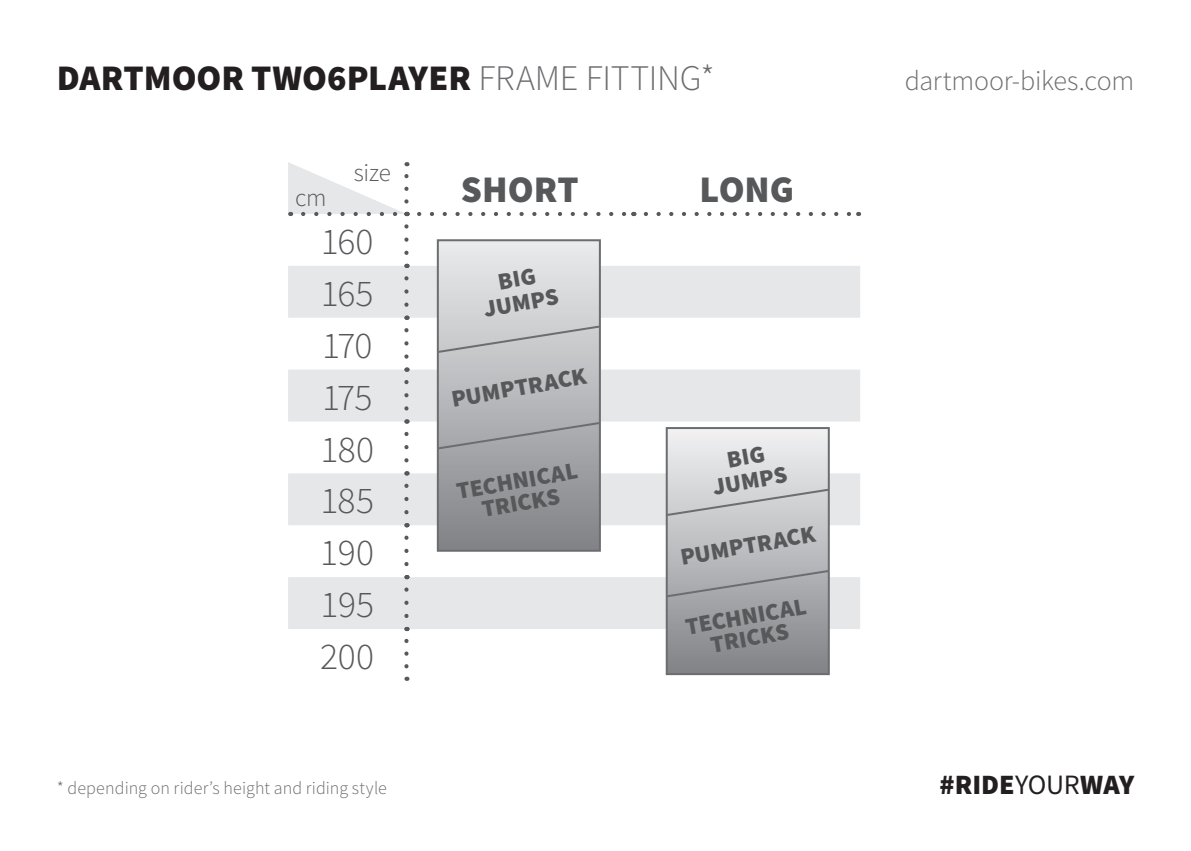
<style>
.page{position:relative;width:1191px;height:851px;background:#fff}
.page>*{position:absolute;margin:0;border:0;box-sizing:border-box;transform-origin:0 0}
.t1{font:300 37.6px "Source Sans Pro";letter-spacing:-.01em;color:#57585a}
.t2{font:900 37.6px "Source Sans Pro";color:#57585a}
.t3{font:900 36px "Source Sans Pro";color:#231f20}
.t4{font:300 28px "Source Sans Pro";letter-spacing:-.01em;color:#6c6d70}
.t5{font:900 28px "Source Sans Pro";color:#231f20}
.t6{font:300 25px "Source Sans Pro";letter-spacing:-.01em;color:#57585a}
.t7{font:900 24px "Source Sans Pro";color:#57585a}
.t8{font:300 18px "Source Sans Pro";letter-spacing:.005em;color:#6c6d70}
.s1{font-weight:300;color:#6c6d70}
.s2{font-weight:400}
</style>
<div class="page">
<svg style="left:288px;top:266px;width:572px;height:363px;fill:#e6e7e9"></svg>
<svg style="left:404px;top:264px;width:4px;height:41px"></svg>
<svg style="left:404px;top:315px;width:4px;height:41px"></svg>
<svg style="left:404px;top:367px;width:4px;height:41px"></svg>
<svg style="left:404px;top:419px;width:4px;height:41px"></svg>
<svg style="left:404px;top:471px;width:4px;height:41px"></svg>
<svg style="left:404px;top:523px;width:4px;height:41px"></svg>
<svg style="left:404px;top:575px;width:4px;height:41px"></svg>
<svg style="left:404px;top:626px;width:4px;height:40px"></svg>
<svg style="left:419px;top:212px;width:208px;height:4px"></svg>
<svg style="left:288px;top:162px;width:120px;height:91px"></svg>
<svg style="left:646px;top:212px;width:205px;height:4px"></svg>
<svg style="left:440px;top:242px;width:158px;height:306px;background:#b5b6b9"></svg>
<div style="left:437px;top:239px;width:164px;height:312px;border:2px solid #6c6d70"></div>
<svg style="left:436px;top:324px;width:165px;height:30px;background:#c2c3c5"></svg>
<svg style="left:436px;top:421px;width:165px;height:29px;background:#a4a5a9"></svg>
<svg style="left:668px;top:430px;width:158px;height:242px;background:#b7b8bb"></svg>
<div style="left:665px;top:427px;width:164px;height:248px;border:2px solid #6c6d70"></div>
<svg style="left:665px;top:487px;width:165px;height:30px;background:#c7c8ca"></svg>
<svg style="left:665px;top:568px;width:165px;height:30px;background:#a6a7ab"></svg>
<svg style="left:498px;top:268px;width:38px;height:22px"></svg>
<svg style="left:727px;top:446px;width:37px;height:21px"></svg>
<p class="t3" style="left:57px;top:53px;width:659px">DARTMOOR TWO6PLAYER <span class="s1">FRAME FITTING*</span></p>
<p class="t6" style="left:295px;top:182px;width:33px">cm</p>
<p class="t6" style="left:354px;top:157px;width:39px">size</p>
<p class="t1" style="left:321px;top:218px;width:54px">160</p>
<p class="t1" style="left:321px;top:270px;width:54px">165</p>
<p class="t1" style="left:322px;top:322px;width:52px">170</p>
<p class="t1" style="left:322px;top:374px;width:52px">175</p>
<p class="t1" style="left:320px;top:426px;width:55px">180</p>
<p class="t1" style="left:320px;top:478px;width:55px">185</p>
<p class="t1" style="left:320px;top:529px;width:56px">190</p>
<p class="t1" style="left:320px;top:581px;width:55px">195</p>
<p class="t1" style="left:320px;top:633px;width:55px">200</p>
<p class="t2" style="left:461px;top:164px;width:119px">SHORT</p>
<p class="t2" style="left:699px;top:164px;width:96px">LONG</p>
<p class="t7" style="left:481px;top:293px;width:77px;rotate:-10deg">JUMPS</p>
<p class="t7" style="left:449px;top:383px;width:138px;rotate:-10deg">PUMPTRACK</p>
<p class="t7" style="left:454px;top:475px;width:124px;rotate:-10deg">TECHNICAL</p>
<p class="t7" style="left:479px;top:493px;width:81px;rotate:-10deg">TRICKS</p>
<p class="t7" style="left:710px;top:470px;width:77px;rotate:-10deg">JUMPS</p>
<p class="t7" style="left:677px;top:540px;width:138px;rotate:-10deg">PUMPTRACK</p>
<p class="t7" style="left:683px;top:610px;width:124px;rotate:-10deg">TECHNICAL</p>
<p class="t7" style="left:708px;top:628px;width:81px;rotate:-10deg">TRICKS</p>
<p class="t4" style="left:904px;top:64px;width:231px">dartmoor-bikes.com</p>
<p class="t8" style="left:57px;top:777px;width:332px">* depending on rider’s height and riding style</p>
<p class="t5" style="left:939px;top:765px;width:196px">#RIDE<span class="s2">YOUR</span>WAY</p>
</div>
